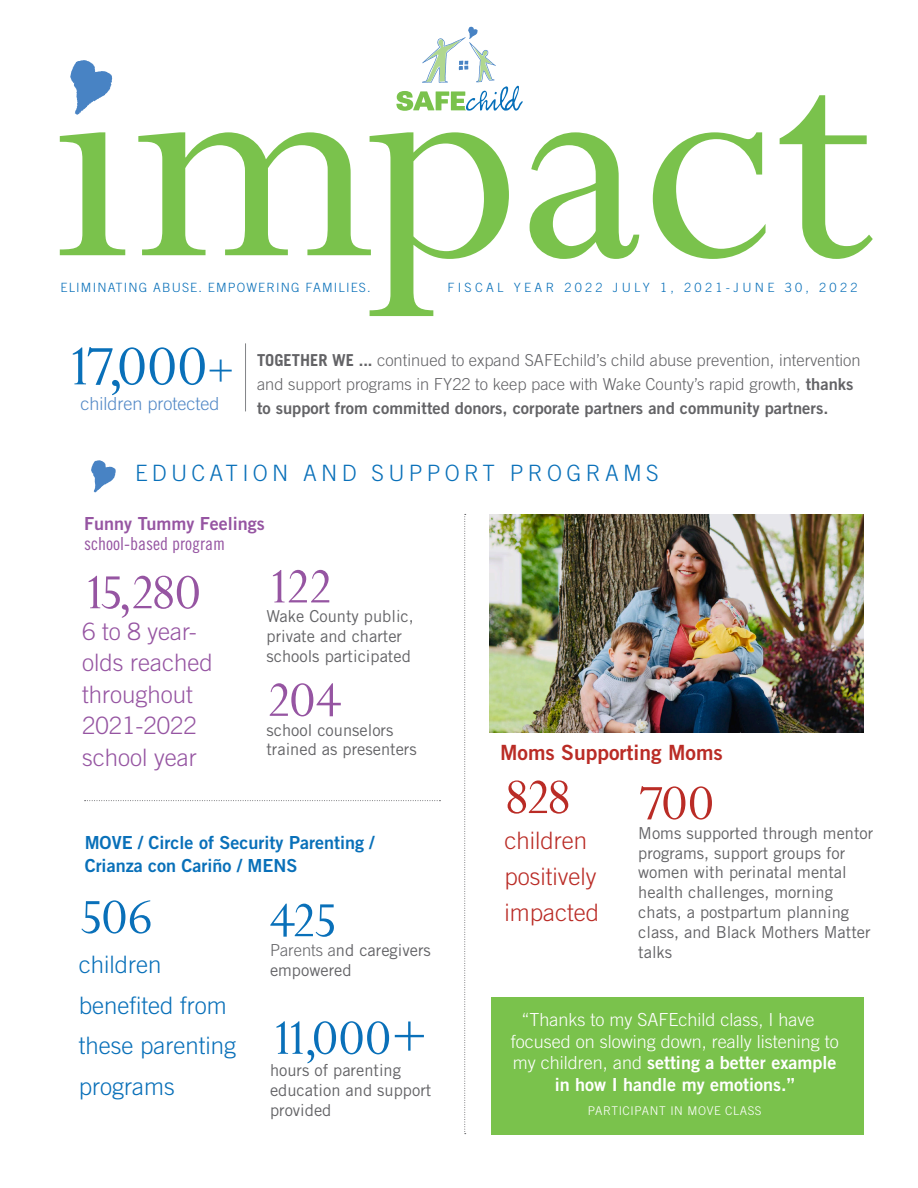
<style>
.page{position:relative;width:918px;height:1188px;background:#fff}
.page>*{position:absolute;margin:0;border:0;box-sizing:border-box;transform-origin:0 0}
.t1{font:63px "Perpetua";color:#0970b9}
.t2{font:55.5px "Perpetua";letter-spacing:-.045em;color:#0970b9}
.t3{font:55.5px "Perpetua";letter-spacing:-.055em;color:#9655a2}
.t4{font:55.5px "Perpetua";letter-spacing:-.055em;color:#ba2c26}
.t5{font:300 24px/31.5px "Trade Gothic";color:#9655a2}
.t6{font:300 24px/40.5px "Trade Gothic";color:#0970b9}
.t7{font:300 24px/36px "Trade Gothic";color:#ba2c26}
.t8{font:300 22.5px "Trade Gothic";letter-spacing:.19em;color:#0970b9}
.t9{font:21px "Trade Gothic Bold Two";color:#ba2c26}
.t10{font:300 18px "Trade Gothic";color:#fff}
.t11{font:18px "Trade Gothic Bold Two";color:#fff}
.t12{font:18px/22.5px "Trade Gothic Bold Two";color:#0970b9}
.t13{font:18px "Trade Gothic Cond Eighteen";color:#9655a2}
.t14{font:18px "Trade Gothic Bold Two";color:#9655a2}
.t15{font:300 18px "Trade Gothic";color:#5288c6}
.t16{font:16.5px/19.8px "Trade Gothic";color:#636366}
.t17{font:300 16.5px/24px "Trade Gothic";color:#636366}
.t18{font:300 12.75px "Trade Gothic";letter-spacing:.09em;color:#0970b9}
.t19{font:300 12.75px "Trade Gothic";letter-spacing:.26em;color:#0970b9}
.t20{font:300 12px "Trade Gothic";letter-spacing:.05em;color:#fff}
.s1{font-size:42px}
.s2{font-weight:700}
.s3{font-family:"Trade Gothic Bold Two";font-weight:400}
.s4{font-weight:300}
.s5{font-family:"Trade Gothic";font-weight:300}
</style>
<div class="page">
<div style="left:491px;top:998px;width:373px;height:137px;background:#7ac24c"></div>
<svg style="left:60px;top:95px;width:813px;height:221px"></svg>
<img style="left:489px;top:514px;width:375px;height:219px">
<svg style="left:464px;top:514px;width:2px;height:620px"></svg>
<svg style="left:85px;top:800px;width:355px;height:1px"></svg>
<div style="left:391px;top:24px;width:136px;height:90px;background:#fff"></div>
<svg style="left:396px;top:27px;width:127px;height:84px"></svg>
<hr style="left:245px;top:343px;width:1px;height:68px;background:#828487">
<svg style="left:91px;top:460px;width:25px;height:32px"></svg>
<div style="left:64px;top:47px;width:61px;height:76px;background:#fff"></div>
<svg style="left:70px;top:60px;width:42px;height:55px"></svg>
<p class="t18" style="left:60px;top:280px;width:312px">ELIMINATING ABUSE. EMPOWERING FAMILIES.</p>
<p class="t19" style="left:447px;top:280px;width:412px">FISCAL YEAR 2022 JULY 1, 2021-JUNE 30, 2022</p>
<p class="t1" style="left:65px;top:334px;width:171px">17,000<span class="s1">+</span></p>
<p class="t15" style="left:81px;top:393px;width:141px">children protected</p>
<p class="t17" style="left:257px;top:348px;width:605px"><span class="s2">TOGETHER WE ...</span> continued to expand SAFEchild’s child abuse prevention, intervention and support programs in FY22 to keep pace with Wake County’s rapid growth, <span class="s3">thanks to support from committed donors, corporate partners and community partners.</span></p>
<p class="t8" style="left:135px;top:460px;width:525px">EDUCATION AND SUPPORT PROGRAMS</p>
<p class="t14" style="left:84px;top:512px;width:182px">Funny Tummy Feelings</p>
<p class="t13" style="left:84px;top:533px;width:142px">school-based program</p>
<p class="t3" style="left:82px;top:564px;width:120px">15,280</p>
<p class="t5" style="left:82px;top:615px;width:132px">6 to 8 year&shy;olds reached throughout<br>2021-2022 school year</p>
<p class="t3" style="left:266px;top:558px;width:68px">122</p>
<p class="t16" style="left:266px;top:606px;width:149px">Wake County public, private and charter schools participated</p>
<p class="t3" style="left:266px;top:671px;width:77px">204</p>
<p class="t16" style="left:266px;top:720px;width:152px">school counselors trained as presenters</p>
<p class="t12" style="left:85px;top:831px;width:291px">MOVE / Circle of Security Parenting /<br>Crianza con Cariño / MENS</p>
<p class="t2" style="left:270px;top:891px;width:70px">425</p>
<p class="t16" style="left:270px;top:940px;width:162px"><span class="s4">Parents a</span>nd caregivers empowered</p>
<p class="t2" style="left:79px;top:888px;width:76px">506</p>
<p class="t6" style="left:79px;top:944px;width:159px">children benefited from these parenting programs</p>
<p class="t2" style="left:270px;top:1009px;width:159px">11,000+</p>
<p class="t16" style="left:270px;top:1060px;width:163px">hours of parenting education and support provided</p>
<p class="t9" style="left:500px;top:740px;width:224px">Moms Supporting Moms</p>
<p class="t4" style="left:504px;top:768px;width:69px">828</p>
<p class="t7" style="left:504px;top:822px;width:96px">children positively impacted</p>
<p class="t4" style="left:638px;top:774px;width:77px">700</p>
<p class="t16" style="left:638px;top:823px;width:237px">Moms supported through mentor programs, support groups for women with perinatal mental health challenges, morning chats, a postpartum planning class, and Black Mothers Matter talks</p>
<p class="t10" style="left:521px;top:1009px;width:295px">“Thanks to my SAFEchild class, I have</p>
<p class="t10" style="left:511px;top:1031px;width:330px">focused on slowing down, really listening to</p>
<p class="t11" style="left:513px;top:1052px;width:325px"><span class="s5">my children, and</span> setting a better example</p>
<p class="t11" style="left:555px;top:1073px;width:241px">in how I handle my emotions.”</p>
<p class="t20" style="left:588px;top:1104px;width:175px">PARTICIPANT IN MOVE CLASS</p>
</div>
